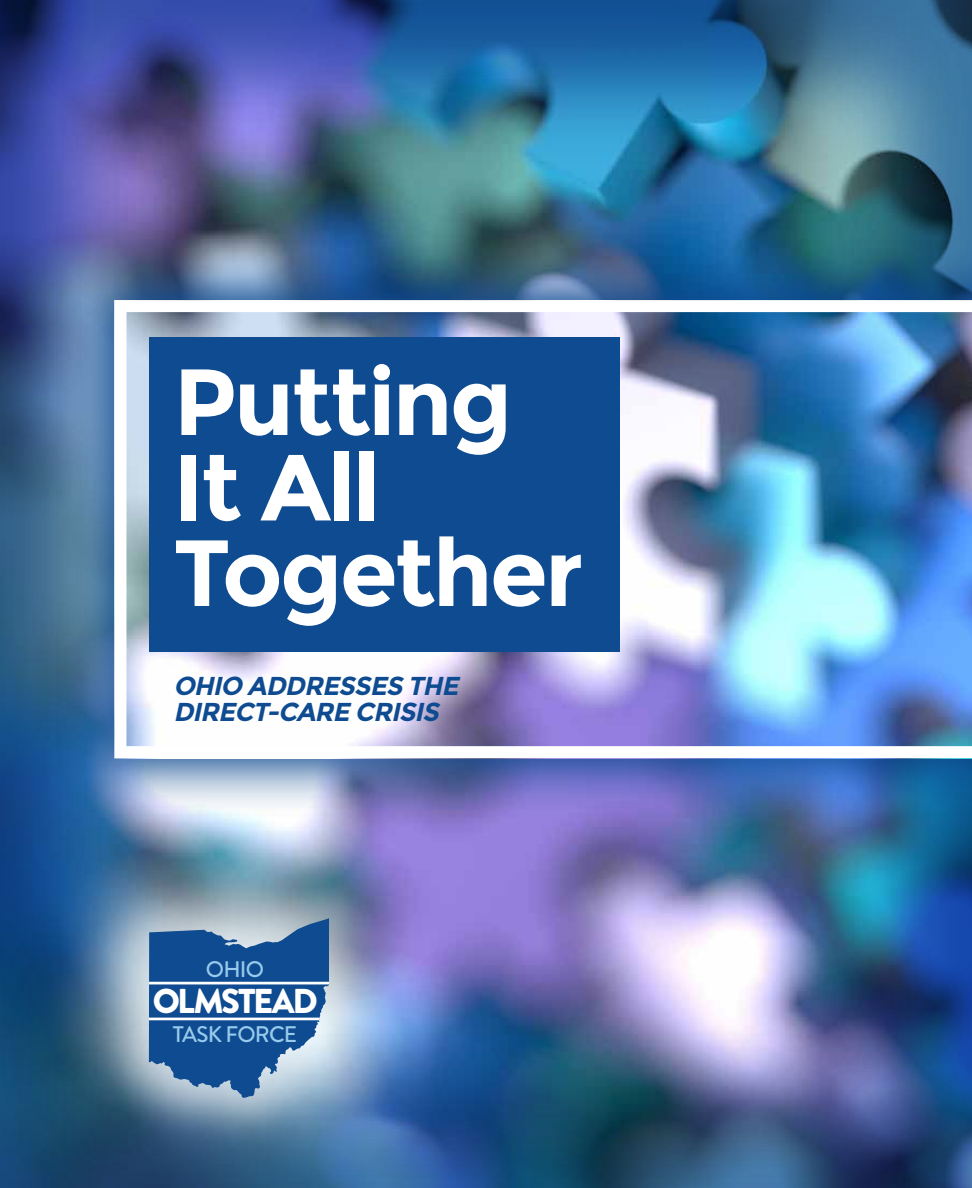
<style>
.page{position:relative;width:972px;height:1188px;background:#fff}
.page>*{position:absolute;margin:0;border:0;box-sizing:border-box;transform-origin:0 0}
.t1{font:700 93.75px/85.5px "Montserrat";letter-spacing:-.03em;color:#fff}
.t2{font:900 34.5px "Brandon Grotesque";letter-spacing:-.065em;color:#fff}
.t3{font:italic 700 25.8px/25.8px "Montserrat";color:#0e4b90}
.t4{font:500 22.5px "Brandon Grotesque";letter-spacing:-.035em;color:#97caeb}
</style>
<div class="page">
<div style="left:0;top:0;width:972px;height:1188px;background:#0e4b90;opacity:.75"></div>
<img style="left:55px;top:241px;width:917px;height:576px">
<img style="left:114px;top:300px;width:858px;height:458px">
<div style="left:149px;top:337px;width:471px;height:315px;background:#0e4b90"></div>
<div style="left:91px;top:862px;width:296px;height:292px;background:#fff;opacity:.5"></div>
<svg style="left:149px;top:918px;width:180px;height:180px;background:#4271a5"></svg>
<h1 class="t1" style="left:173px;top:360px;width:412px">Putting<br>It All<br>Together</h1>
<p class="t3" style="left:173px;top:673px;width:293px">OHIO ADDRESSES THE<br>DIRECT-CARE CRISIS</p>
<p class="t4" style="left:206px;top:953px;width:60px">OHIO</p>
<h2 class="t2" style="left:153px;top:977px;width:167px">OLMSTEAD</h2>
<p class="t4" style="left:173px;top:1019px;width:126px">TASK FORCE</p>
</div>
